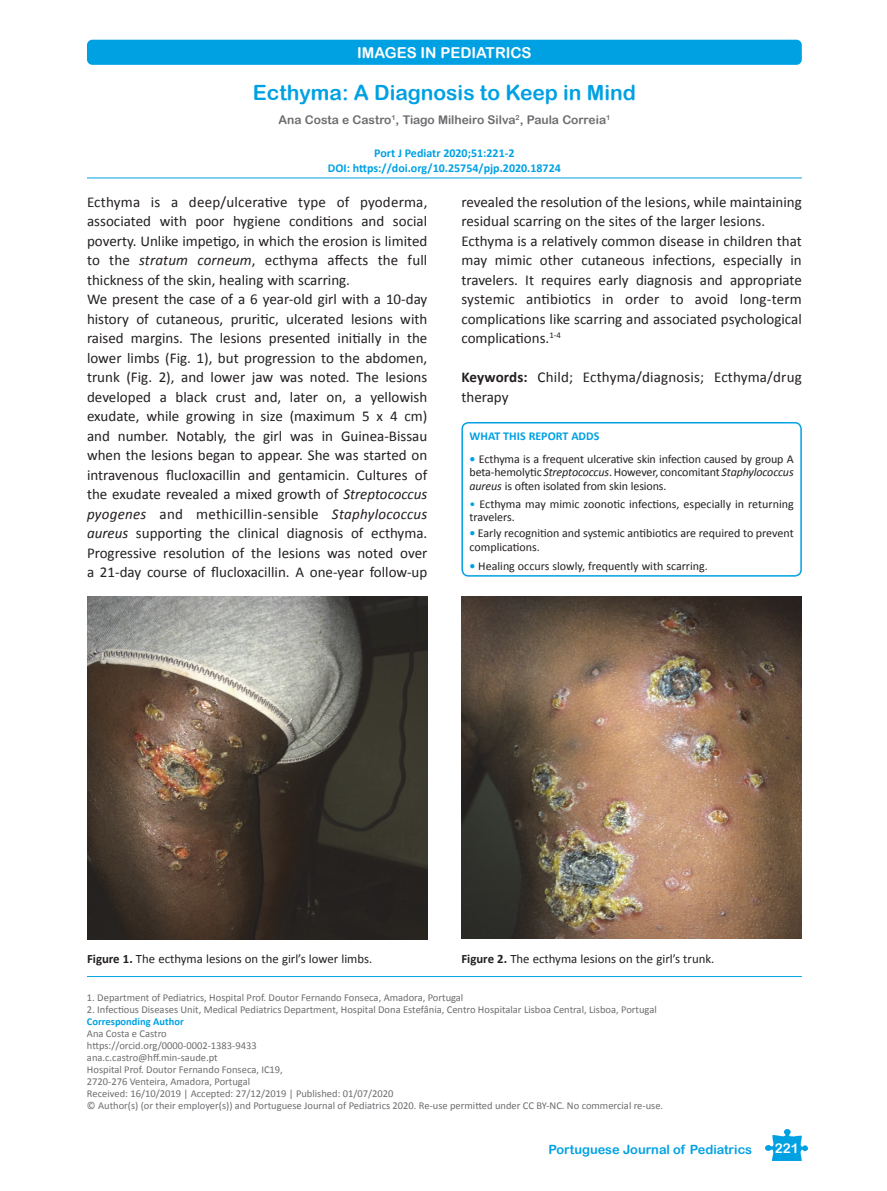
<style>
.page{position:relative;width:887px;height:1191px;background:#fff}
.page>*{position:absolute;margin:0;border:0;box-sizing:border-box;transform-origin:0 0}
.t1{font:21px "Arial Rounded MT Bold";color:#00a1e3}
.t2{font:15px/19.5px "Calibri";color:#231f20}
.t3{font:15px "Arial Rounded MT Bold";color:#fff}
.t4{font:13.5px "Arial Rounded MT Bold";color:#fff}
.t5{font:12.75px "Calibri";color:#231f20}
.t6{font:12.75px "Arial Rounded MT Bold";color:#00a1e3}
.t7{font:12px/13.5px "Calibri";color:#231f20}
.t8{font:700 12px/14.4px "Calibri";color:#00a1e3;text-align:center}
.t9{font:12px "Arial Rounded MT Bold";color:#6c6d70}
.t10{font:10.5px/12px "Calibri";color:#6c6d70}
.t11{font:700 10.5px "Calibri";color:#00a1e3}
.s1{font-style:italic}
.s2{font-weight:700}
.s3{font-weight:700;color:#00a1e3}
.s4{color:#00a1e3}
</style>
<div class="page">
<div style="left:87px;top:40px;width:714px;height:25px;background:#00a1e3;border-radius:5px"></div>
<svg style="left:765px;top:1129px;width:43px;height:31px"></svg>
<div style="left:461px;top:422px;width:340px;height:154px;border:2px solid #00a1e3;border-radius:6px"></div>
<hr style="left:87px;top:177px;width:714px;height:1px;background:#00a1e3">
<hr style="left:87px;top:976px;width:714px;height:1px;background:#00a1e3">
<img style="left:87px;top:596px;width:340px;height:343px">
<img style="left:461px;top:596px;width:340px;height:342px">
<p class="t3" style="left:357px;top:44px;width:176px">IMAGES IN PEDIATRICS</p>
<h1 class="t1" style="left:253px;top:80px;width:384px">Ecthyma: A Diagnosis to Keep in Mind</h1>
<p class="t9" style="left:278px;top:113px;width:333px">Ana Costa e Castro<sup>1</sup>, Tiago Milheiro Silva<sup>2</sup>, Paula Correia<sup>1</sup></p>
<p class="t8" style="left:328px;top:146px;width:234px">Port J Pediatr 2020;51:221-2<br>DOI: https://doi.org/10.25754/pjp.2020.18724</p>
<p class="t2" style="left:87px;top:191px;width:342px">Ecthyma is a deep/ulcerative type of pyoderma, associated with poor hygiene conditions and social poverty. Unlike impetigo, in which the erosion is limited to the <span class="s1">stratum corneum</span>, ecthyma affects the full thickness of the skin, healing with scarring.<br>We present the case of a 6 year-old girl with a 10-day history of cutaneous, pruritic, ulcerated lesions with raised margins. The lesions presented initially in the lower limbs (Fig. 1), but progression to the abdomen, trunk (Fig. 2), and lower jaw was noted. The lesions developed a black crust and, later on, a yellowish exudate, while growing in size (maximum 5 x 4 cm) and number. Notably, the girl was in Guinea-Bissau when the lesions began to appear. She was started on intravenous flucloxacillin and gentamicin. Cultures of the exudate revealed a mixed growth of <span class="s1">Streptococcus pyogenes</span> and methicillin-sensible <span class="s1">Staphylococcus aureus</span> supporting the clinical diagnosis of ecthyma.<br>Progressive resolution of the lesions was noted over a 21-day course of flucloxacillin. A one-year follow-up</p>
<p class="t2" style="left:461px;top:191px;width:342px">revealed the resolution of the lesions, while maintaining residual scarring on the sites of the larger lesions.<br>Ecthyma is a relatively common disease in children that may mimic other cutaneous infections, especially in travelers. It requires early diagnosis and appropriate systemic antibiotics in order to avoid long-term complications like scarring and associated psychological complications.<sup>1-4</sup></p>
<p class="t2" style="left:461px;top:367px;width:342px"><span class="s2">Keywords:</span> Child; Ecthyma/diagnosis; Ecthyma/drug therapy</p>
<p class="t8" style="left:469px;top:428px;width:131px">WHAT THIS REPORT ADDS</p>
<p class="t7" style="left:469px;top:451px;width:325px;text-align:justify"><span class="s3">•</span> Ecthyma is a frequent ulcerative skin infection caused by group A beta-hemolytic <span class="s1">Streptococcus</span>. However, concomitant <span class="s1">Staphylococcus aureus</span> is often isolated from skin lesions.</p>
<p class="t7" style="left:469px;top:496px;width:325px"><span class="s4">•</span> Ecthyma may mimic zoonotic infections, especially in returning travelers.</p>
<p class="t7" style="left:469px;top:526px;width:325px"><span class="s3">•</span> Early recognition and systemic antibiotics are required to prevent complications.</p>
<p class="t7" style="left:469px;top:558px;width:240px"><span class="s3">•</span> Healing occurs slowly, frequently with scarring.</p>
<p class="t5" style="left:87px;top:951px;width:287px"><span class="s2">Figure 1.</span> The ecthyma lesions on the girl’s lower limbs.</p>
<p class="t5" style="left:461px;top:950px;width:254px"><span class="s2">Figure 2.</span> The ecthyma lesions on the girl’s trunk.</p>
<p class="t10" style="left:87px;top:990px;width:378px">1. Department of Pediatrics, Hospital Prof. Doutor Fernando Fonseca, Amadora, Portugal</p>
<p class="t10" style="left:87px;top:1002px;width:571px">2. Infectious Diseases Unit, Medical Pediatrics Department, Hospital Dona Estefânia, Centro Hospitalar Lisboa Central, Lisboa, Portugal</p>
<p class="t11" style="left:87px;top:1014px;width:98px">Corresponding Author</p>
<p class="t10" style="left:87px;top:1026px;width:577px">Ana Costa e Castro<br>https://orcid.org/0000-0002-1383-9433<br>ana.c.castro@hff.min-saude.pt<br>Hospital Prof. Doutor Fernando Fonseca, IC19,<br>2720-276 Venteira, Amadora, Portugal<br>Received: 16/10/2019 | Accepted: 27/12/2019 | Published: 01/07/2020<br>© Author(s) (or their employer(s)) and Portuguese Journal of Pediatrics 2020. Re-use permitted under CC BY-NC. No commercial re-use.</p>
<p class="t6" style="left:548px;top:1141px;width:205px">Portuguese Journal of Pediatrics</p>
<p class="t4" style="left:774px;top:1140px;width:26px">221</p>
</div>
